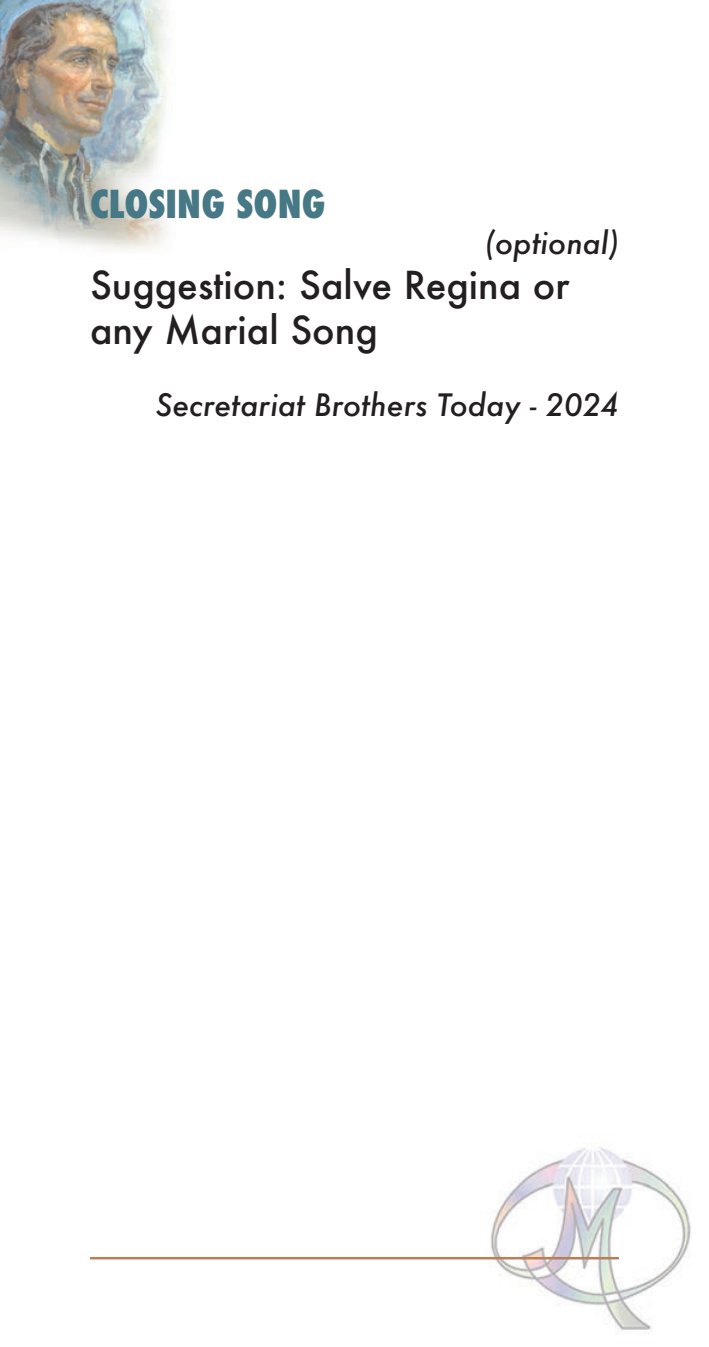
<style>
.page{position:relative;width:709px;height:1347px;background:#fff}
.page>*{position:absolute;margin:0;border:0;box-sizing:border-box;transform-origin:0 0}
.t1{font:500 37.5px/45px "Futura";color:#231f20}
.titolo{font:800 condensed 37.5px "Futura";color:#467886}
.firma{font:italic 500 30px "Futura";color:#231f20}
</style>
<div class="page">
<img style="left:0;top:0;width:691px;height:1330px">
<hr style="left:90px;top:1256px;width:529px;height:3px;background:#b97f56">
<p class="titolo" style="left:90px;top:178px;width:237px">CLOSING SONG</p>
<p class="firma" style="left:485px;top:222px;width:135px">(optional)</p>
<p class="t1" style="left:90px;top:262px;width:481px">Suggestion: Salve Regina or any Marial Song</p>
<p class="firma" style="left:156px;top:384px;width:465px">Secretariat Brothers Today - 2024</p>
</div>
